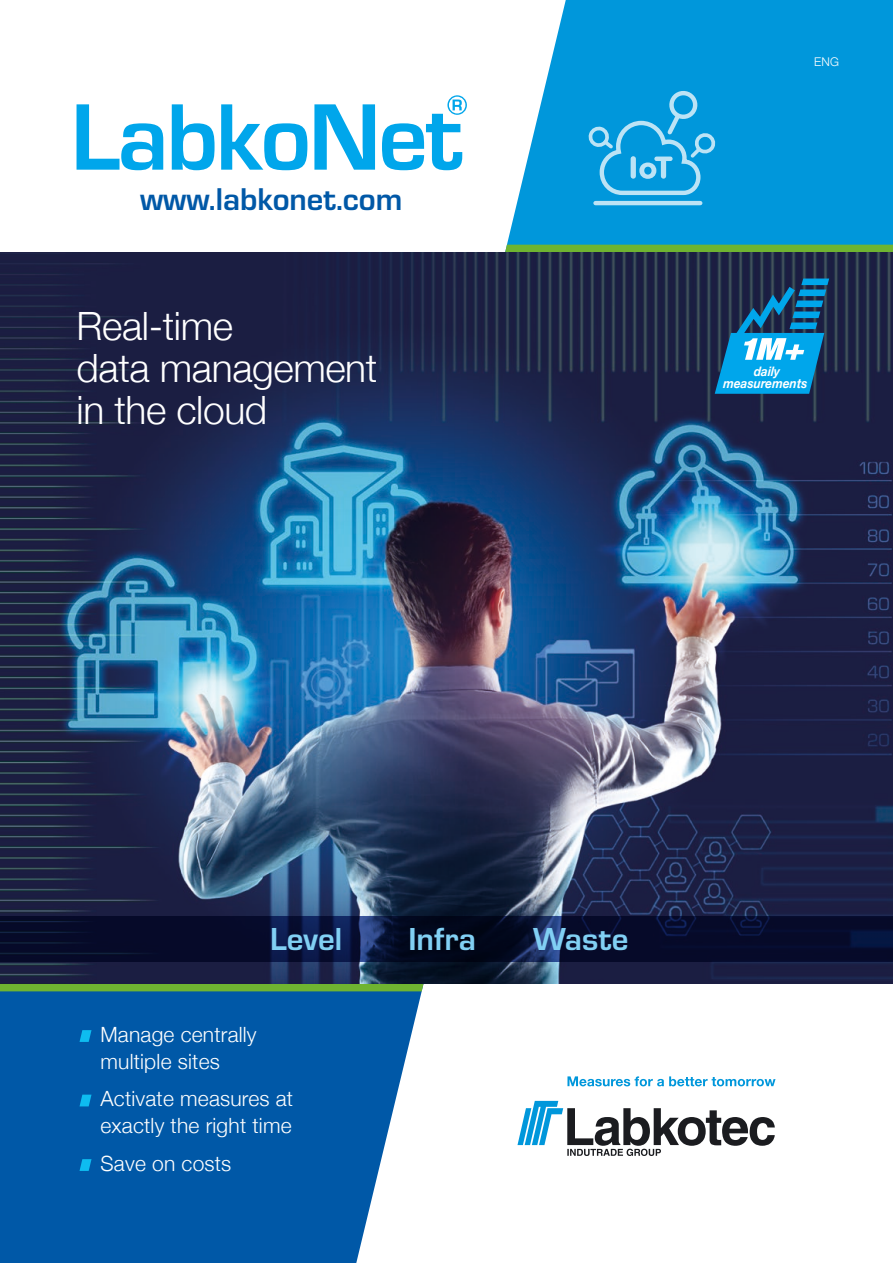
<style>
.page{position:relative;width:893px;height:1263px;background:#fff}
.page>*{position:absolute;margin:0;border:0;box-sizing:border-box;transform-origin:0 0}
.t1{font:300 39px/42px "Helvetica Neue";letter-spacing:-.01em;color:#fff}
.t2{font:700 33px "Eurostile T";color:#81d0f4}
.t3{font:700 32.7px "Eurostile T";color:#0058a7}
.t4{font:300 21px/27px "Helvetica Neue";letter-spacing:.01em;color:#fff}
.t5{font:italic 700 13.05px/12.3px "Helvetica Neue";letter-spacing:.01em;color:#fff;text-align:center;scale:.89 1}
.t6{font:300 12px "Helvetica Neue";color:#fff}
</style>
<div class="page">
<svg style="left:506px;top:0;width:387px;height:245px;background:#17a0de"></svg>
<div style="left:505px;top:245px;width:388px;height:7px;background:#6fb431"></div>
<svg style="left:0;top:984px;width:424px;height:279px;background:#1465ad"></svg>
<div style="left:0;top:984px;width:423px;height:7px;background:#6fb431"></div>
<img style="left:0;top:252px;width:893px;height:732px">
<svg style="left:0;top:917px;width:893px;height:45px;background:#070e2f"></svg>
<svg style="left:517px;top:1101px;width:258px;height:55px"></svg>
<svg style="left:567px;top:1076px;width:208px;height:10px"></svg>
<svg style="left:77px;top:95px;width:390px;height:75px"></svg>
<svg style="left:80px;top:1030px;width:12px;height:12px"></svg>
<svg style="left:80px;top:1094px;width:12px;height:12px"></svg>
<svg style="left:80px;top:1159px;width:12px;height:12px"></svg>
<hr style="left:595px;top:201px;width:105px;height:4px;background:#bce3f5">
<svg style="left:587px;top:87px;width:130px;height:110px;background:#21a4df"></svg>
<svg style="left:715px;top:279px;width:114px;height:115px;background:#1e73a1"></svg>
<h3 class="t3" style="left:140px;top:182px;width:264px">www.labkonet.com</h3>
<h1 class="t1" style="left:77px;top:302px;width:302px">Real-time<br>data management in the cloud</h1>
<p class="t6" style="left:814px;top:52px;width:26px">ENG</p>
<p class="t5" style="left:723px;top:365px;width:97px">daily measurements</p>
<h2 class="t2" style="left:270px;top:921px;width:74px">Level</h2>
<h2 class="t2" style="left:408px;top:921px;width:69px">Infra</h2>
<h2 class="t2" style="left:533px;top:921px;width:97px">Waste</h2>
<p class="t4" style="left:101px;top:1019px;width:158px">Manage centrally multiple sites</p>
<p class="t4" style="left:101px;top:1084px;width:194px">Activate measures at exactly the right time</p>
<p class="t4" style="left:101px;top:1148px;width:132px">Save on costs</p>
</div>
